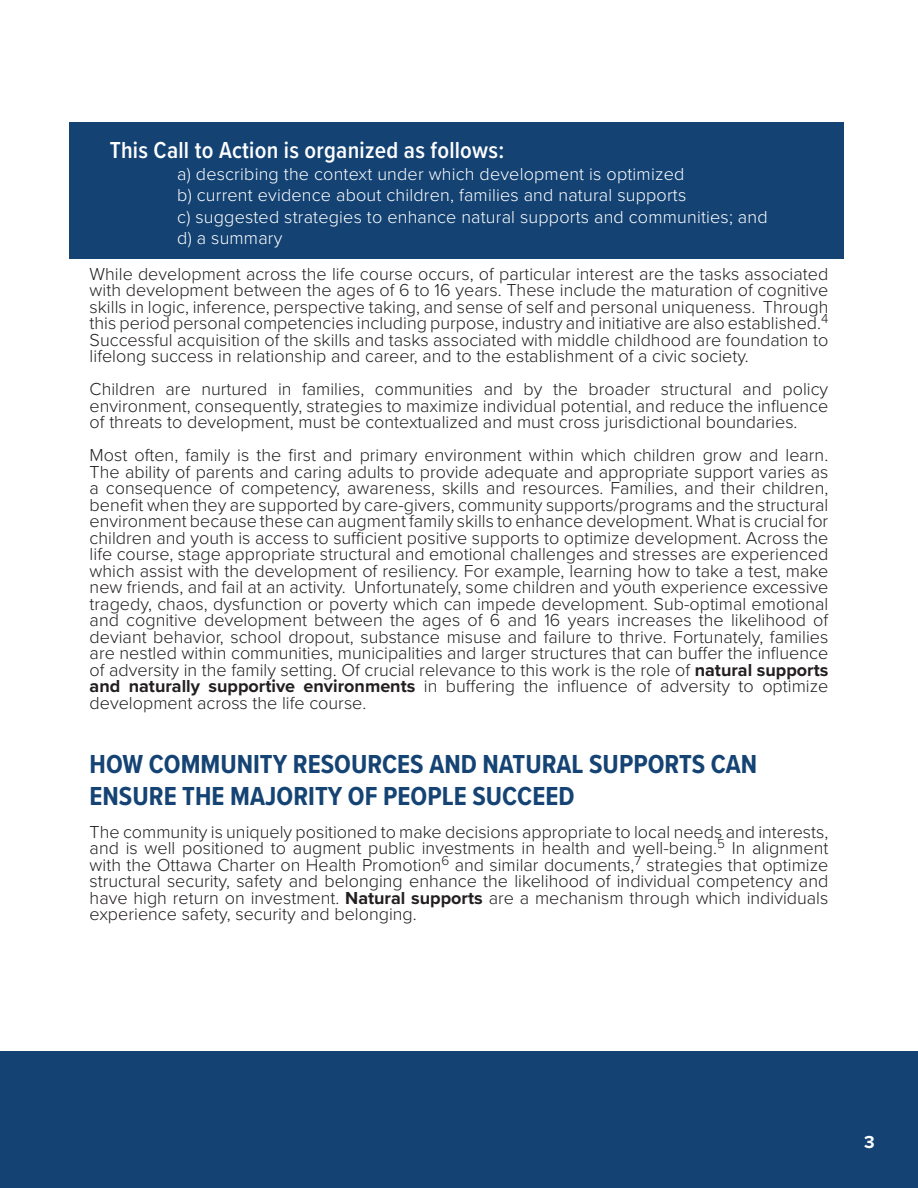
<style>
.page{position:relative;width:918px;height:1188px;background:#fff}
.page>*{position:absolute;margin:0;border:0;box-sizing:border-box;transform-origin:0 0}
.TitleColour{font:700 27px/31.5px "Proxima Nova Cond";color:#144374}
.TitleColour-2{font:600 24px "Proxima Nova Cond";letter-spacing:.01em;color:#fff}
.TitleColour-3{font:300 18px/16.5px "Proxima Nova";color:#231f20;text-align:justify}
.TitleColour-4{font:300 18px "Proxima Nova";letter-spacing:.01em;color:#fff}
.t1{font:700 18px "Proxima Nova";color:#fff}
.s1{font-weight:700}
</style>
<div class="page">
<div style="left:0;top:1051px;width:918px;height:137px;background:#134273"></div>
<div style="left:70px;top:122px;width:774px;height:137px;background:#134273"></div>
<p class="TitleColour-2" style="left:110px;top:132px;width:396px">This Call to Action is organized as follows:</p>
<p class="TitleColour-4" style="left:177px;top:160px;width:509px">a) describing the context under which development is optimized</p>
<p class="TitleColour-4" style="left:177px;top:182px;width:511px">b) current evidence about children, families and natural supports</p>
<p class="TitleColour-4" style="left:177px;top:203px;width:592px">c) suggested strategies to enhance natural supports and communities; and</p>
<p class="TitleColour-4" style="left:177px;top:225px;width:107px">d) a summary</p>
<p class="TitleColour-3" style="left:90px;top:264px;width:740px">While development across the life course occurs, of particular interest are the tasks associated with development between the ages of 6 to 16 years. These include the maturation of cognitive skills in logic, inference, perspective taking, and sense of self and personal uniqueness. Through this period personal competencies including purpose, industry and initiative are also established.<sup>4<br></sup>Successful acquisition of the skills and tasks associated with middle childhood are foundation to lifelong success in relationship and career, and to the establishment of a civic society.</p>
<p class="TitleColour-3" style="left:90px;top:380px;width:740px">Children are nurtured in families, communities and by the broader structural and policy environment, consequently, strategies to maximize individual potential, and reduce the influence of threats to development, must be contextualized and must cross jurisdictional boundaries.</p>
<p class="TitleColour-3" style="left:90px;top:446px;width:740px">Most often, family is the first and primary environment within which children grow and learn.<br>The ability of parents and caring adults to provide adequate and appropriate support varies as a consequence of competency, awareness, skills and resources. Families, and their children, benefit when they are supported by care-givers, community supports/programs and the structural environment because these can augment family skills to enhance development. What is crucial for children and youth is access to sufficient positive supports to optimize development. Across the life course, stage appropriate structural and emotional challenges and stresses are experienced which assist with the development of resiliency. For example, learning how to take a test, make new friends, and fail at an activity. Unfortunately, some children and youth experience excessive tragedy, chaos, dysfunction or poverty which can impede development. Sub-optimal emotional and cognitive development between the ages of 6 and 16 years increases the likelihood of deviant behavior, school dropout, substance misuse and failure to thrive. Fortunately, families are nestled within communities, municipalities and larger structures that can buffer the influence of adversity in the family setting. Of crucial relevance to this work is the role of <span class="s1">natural supports and naturally supportive environments</span> in buffering the influence of adversity to optimize development across the life course.</p>
<p class="TitleColour" style="left:90px;top:748px;width:669px">HOW COMMUNITY RESOURCES AND NATURAL SUPPORTS CAN<br>ENSURE THE MAJORITY OF PEOPLE SUCCEED</p>
<p class="TitleColour-3" style="left:90px;top:822px;width:740px">The community is uniquely positioned to make decisions appropriate to local needs and interests, and is well positioned to augment public investments in health and well-being.<sup>5</sup> In alignment with the Ottawa Charter on Health Promotion<sup>6</sup> and similar documents,<sup>7</sup> strategies that optimize structural security, safety and belonging enhance the likelihood of individual competency and have high return on investment. <span class="s1">Natural supports</span> are a mechanism through which individuals experience safety, security and belonging.</p>
<p class="t1" style="left:864px;top:1129px;width:12px">3</p>
</div>
